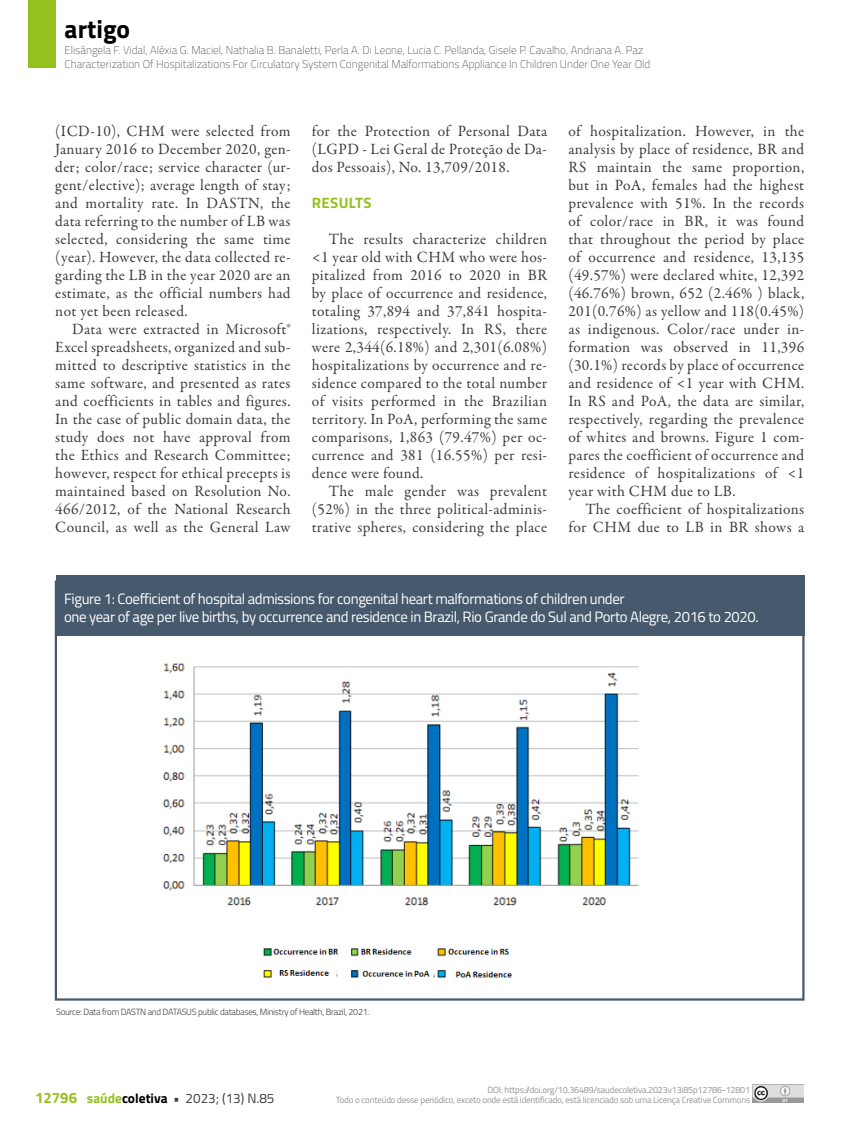
<style>
.page{position:relative;width:859px;height:1132px;background:#fff}
.page>*{position:absolute;margin:0;border:0;box-sizing:border-box;transform-origin:0 0}
.t1{font:700 25.5px "Titillium";color:#000}
.t2{font:15.75px/18px "Garamond Premr Pro";letter-spacing:.025em;color:#3c3c3b;text-align:justify}
.t3{font:15px/18px "Titillium";letter-spacing:-.025em;color:#fff}
.t4{font:700 15px "Titillium";letter-spacing:.025em;color:#95c11f}
.t5{font:13.5px "Titillium";color:#3c3c3b}
.t6{font:100 11.25px/13.5px "Titillium";color:#3c3c3b}
.t7{font:9px/9.4px "Titillium";letter-spacing:-.02em;color:#939398;text-align:right}
.t8{font:300 9px "Titillium";letter-spacing:-.03em;color:#3c3c3b}
.s1{font-weight:700;font-size:15px;color:#95c11f}
.s2{font-weight:700;color:#95c11f}
.s3{font-weight:700;color:#000}
.s4{font-weight:700}
</style>
<div class="page">
<div style="left:28px;top:0;width:27px;height:68px;background:#95c11f"></div>
<img style="left:752px;top:1084px;width:52px;height:17px">
<img style="left:163px;top:663px;width:476px;height:315px">
<div style="left:56px;top:575px;width:748px;height:60px;background:#47596c"></div>
<h1 class="t1" style="left:65px;top:10px;width:67px">artigo</h1>
<p class="t6" style="left:65px;top:43px;width:587px">Elisângela F. Vidal, Aléxia G. Maciel, Nathalia B. Banaletti, Perla A. Di Leone, Lucia C. Pellanda, Gisele P. Cavalho, Andriana A. Paz<br>Characterization Of Hospitalizations For Circulatory System Congenital Malformations Appliance In Children Under One Year Old</p>
<p class="t2" style="left:55px;top:122px;width:237px">(ICD-10), CHM were selected from January 2016 to December 2020, gen&shy;der; color/race; service character (ur&shy;gent/elective); average length of stay; and mortality rate. In DASTN, the data referring to the number of LB was selected, considering the same time (year). However, the data collected re&shy;garding the LB in the year 2020 are an estimate, as the official numbers had not yet been released.</p>
<p class="t2" style="left:55px;top:320px;width:237px;text-indent:17px">Data were extracted in Microsoft® Excel spreadsheets, organized and sub&shy;mitted to descriptive statistics in the same software, and presented as rates and coefficients in tables and figures.<br>In the case of public domain data, the study does not have approval from the Ethics and Research Committee; however, respect for ethical precepts is maintained based on Resolution No.<br>466/2012, of the National Research Council, as well as the General Law</p>
<p class="t2" style="left:312px;top:122px;width:237px">for the Protection of Personal Data (LGPD - Lei Geral de Proteção de Da&shy;dos Pessoais), No. 13,709/2018.</p>
<p class="t4" style="left:312px;top:191px;width:61px">RESULTS</p>
<p class="t2" style="left:312px;top:230px;width:237px;text-indent:17px">The results characterize children &lt;1 year old with CHM who were hos&shy;pitalized from 2016 to 2020 in BR by place of occurrence and residence, totaling 37,894 and 37,841 hospita&shy;lizations, respectively. In RS, there were 2,344(6.18%) and 2,301(6.08%) hospitalizations by occurrence and re&shy;sidence compared to the total number of visits performed in the Brazilian territory. In PoA, performing the same comparisons, 1,863 (79.47%) per oc&shy;currence and 381 (16.55%) per resi&shy;dence were found.</p>
<p class="t2" style="left:312px;top:482px;width:237px;text-indent:17px">The male gender was prevalent (52%) in the three political-adminis&shy;trative spheres, considering the place</p>
<p class="t2" style="left:568px;top:122px;width:237px">of hospitalization. However, in the analysis by place of residence, BR and RS maintain the same proportion, but in PoA, females had the highest prevalence with 51%. In the records of color/race in BR, it was found that throughout the period by place of occurrence and residence, 13,135 (49.57%) were declared white, 12,392 (46.76%) brown, 652 (2.46% ) black, 201(0.76%) as yellow and 118(0.45%) as indigenous. Color/race under in&shy;formation was observed in 11,396 (30.1%) records by place of occurrence and residence of &lt;1 year with CHM.<br>In RS and PoA, the data are similar, respectively, regarding the prevalence of whites and browns. Figure 1 com&shy;pares the coefficient of occurrence and residence of hospitalizations of &lt;1 year with CHM due to LB.</p>
<p class="t2" style="left:568px;top:500px;width:237px;text-align:right">The coefficient of hospitalizations for CHM due to LB in BR shows a</p>
<p class="t3" style="left:64px;top:589px;width:696px">Figure 1: Coefficient of hospital admissions for congenital heart malformations of children under<br>one year of age per live births, by occurrence and residence in Brazil, Rio Grande do Sul and Porto Alegre, 2016 to 2020.</p>
<p class="t8" style="left:56px;top:1005px;width:315px">Source: Data from DASTN and DATASUS public databases, Ministry of Health, Brazil, 2021.</p>
<p class="t5" style="left:35px;top:1087px;width:241px"><span class="s1">12796</span> <span class="s2">saúde</span><span class="s3">coletiva</span> <span class="s4">•</span> 2023; (13) N.85</p>
<p class="t7" style="left:336px;top:1084px;width:416px">DOI: https://doi.org/10.36489/saudecoletiva.2023v13i85p12786-12801<br>Todo o conteúdo desse periódico, exceto onde está identificado, está licenciado sob uma Licença Creative Commons</p>
</div>
